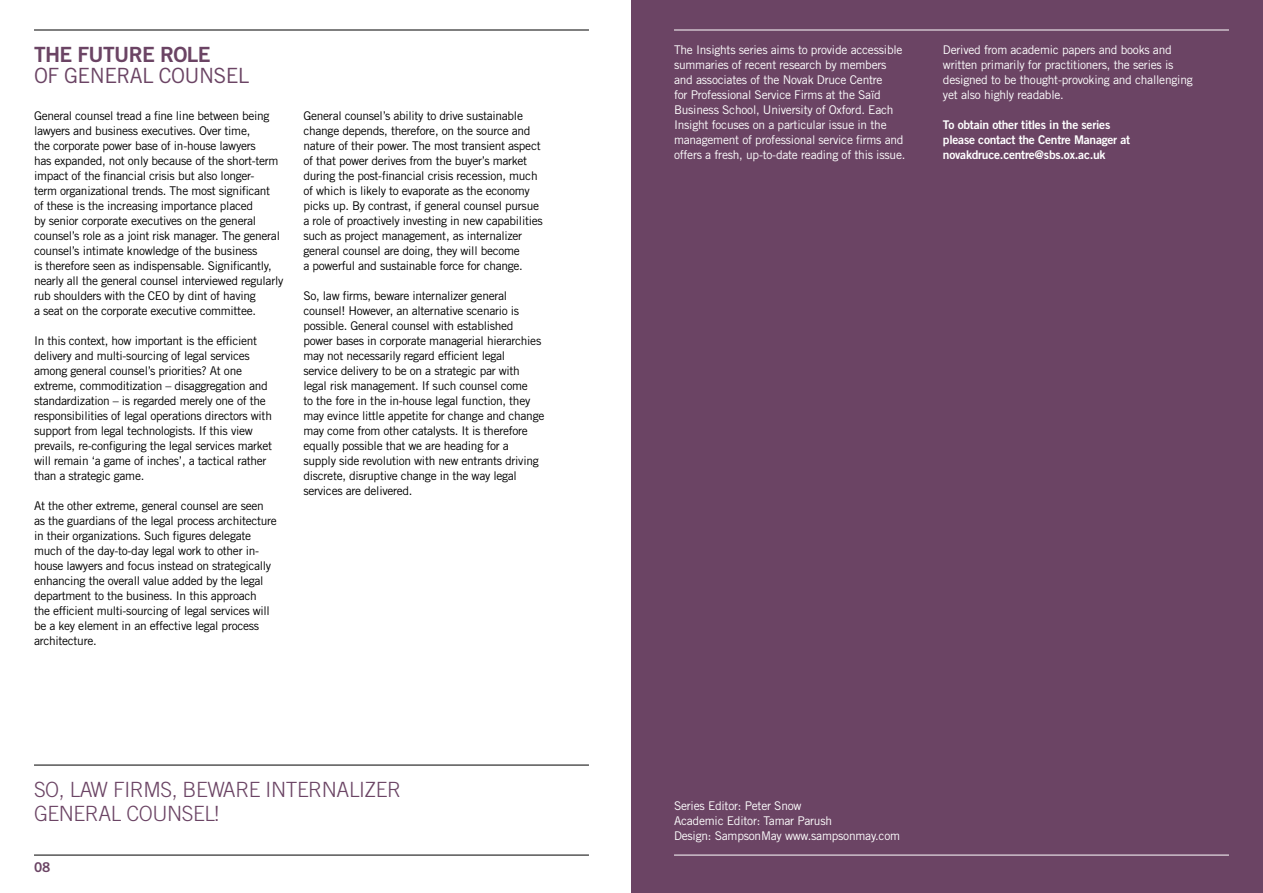
<style>
.page{position:relative;width:1263px;height:893px;background:#fff}
.page>*{position:absolute;margin:0;border:0;box-sizing:border-box;transform-origin:0 0}
.t1{font:300 21px/24.8px "Trade Gothic";letter-spacing:-.02em;color:#6b4464}
.t2{font:21px "Trade Gothic";letter-spacing:-.03em;color:#6b4464}
.t3{font:21px "Trade Gothic Bold Two";letter-spacing:-.03em;color:#6b4464}
.t4{font:13.5px "Trade Gothic Bold Two";color:#6b4464}
.t5{font:12px/15px "Trade Gothic";letter-spacing:-.025em;color:#000}
.t6{font:12px/15px "Trade Gothic";letter-spacing:-.02em;color:#fff}
.t7{font:12px/15px "Trade Gothic Bold Two";letter-spacing:-.02em;color:#fff}
</style>
<div class="page">
<hr style="left:34px;top:855px;width:555px;height:1px;background:#000">
<div style="left:631px;top:0;width:632px;height:893px;background:#6b4464"></div>
<hr style="left:674px;top:30px;width:555px;height:1px;background:#fff">
<hr style="left:674px;top:855px;width:555px;height:1px;background:#fff">
<hr style="left:34px;top:30px;width:555px;height:1px;background:#000">
<hr style="left:34px;top:765px;width:555px;height:1px;background:#000">
<h1 class="t3" style="left:34px;top:41px;width:178px">The Future Role</h1>
<h1 class="t2" style="left:34px;top:63px;width:217px">of General Counsel</h1>
<p class="t5" style="left:34px;top:108px;width:251px">General counsel tread a fine line between being lawyers and business executives. Over time,<br>the corporate power base of in-house lawyers<br>has expanded, not only because of the short-term impact of the financial crisis but also longer-<br>term organizational trends. The most significant<br>of these is the increasing importance placed<br>by senior corporate executives on the general counsel’s role as a joint risk manager. The general counsel’s intimate knowledge of the business<br>is therefore seen as indispensable. Significantly, nearly all the general counsel interviewed regularly rub shoulders with the CEO</p>
<p class="t5" style="left:34px;top:288px;width:224px;text-align:right">by dint of having<br>a seat on the corporate executive committee.</p>
<p class="t5" style="left:34px;top:333px;width:240px">I n this context, how important is the efficient delivery and multi-sourcing of legal services among general counsel’s priorities? At one extreme, commoditization – disaggregation and standardization – is regarded merely one of the responsibilities of legal operations directors with support from legal technologists. I f this view prevails, re-configuring the legal services market will remain ‘a game of inches’, a tactical rather than a strategic game.</p>
<p class="t5" style="left:34px;top:498px;width:244px">At the other extreme, general counsel are seen as the guardians of the legal process architecture in their organizations. Such figures delegate much of the day-to-day legal work to other in&shy;house lawyers and focus instead on strategically enhancing the overall value added by the legal department to the business. I n this approach<br>the efficient multi-sourcing of legal services will be a key element in an effective legal process architecture.</p>
<p class="t5" style="left:303px;top:108px;width:241px">General counsel’s ability to drive sustainable change depends, therefore, on the source and nature of their power. The most transient aspect of that power derives from the buyer’s market during the post-financial crisis recession, much of which is likely to evaporate as the economy picks up. By contrast, if general counsel pursue a role of proactively investing in new capabilities such as project management, as internalizer general counsel are doing, they will become<br>a powerful and sustainable force for change.</p>
<p class="t5" style="left:303px;top:288px;width:242px">So, law firms, beware internalizer general counsel! However, an alternative scenario is possible. General counsel with established power bases in corporate managerial hierarchies may not necessarily regard efficient legal<br>service delivery to be on a strategic par with legal risk management. I f such counsel come<br>to the fore in the in-house legal function, they may evince little appetite for change and change may come from other catalysts. I t is therefore equally possible that we are heading for a<br>supply side revolution with new entrants driving discrete, disruptive change in the way legal services are delivered.</p>
<h1 class="t1" style="left:34px;top:776px;width:368px">SO, LAW FIRMS, BEWARE INTERNALIZER<br>GENERAL COUNSEL!</h1>
<p class="t4" style="left:34px;top:859px;width:18px">08</p>
<p class="t6" style="left:674px;top:42px;width:233px">The I nsights series aims to provide accessible summaries of recent research by members and associates of the N ovak Druce Centre<br>for Professional Service Firms at the Saïd<br>B usiness School, U niversity of Oxford. Each<br>I nsight focuses on a particular issue in the management of professional service firms and offers a fresh, up-to-date reading of this issue.</p>
<p class="t6" style="left:943px;top:42px;width:251px">Derived from academic papers and books and written primarily for practitioners, the series is designed to be thought-provoking and challenging yet also highly readable.</p>
<p class="t7" style="left:943px;top:117px;width:189px">To obtain other titles in the series please contact the Centre Manager at novakdruce.centre@sbs.ox.ac.uk</p>
<p class="t6" style="left:674px;top:798px;width:228px">Series Editor: Peter Snow<br>Academic Editor: Tamar Parush<br>Design: SampsonM ay www.sampsonmay.com</p>
</div>
